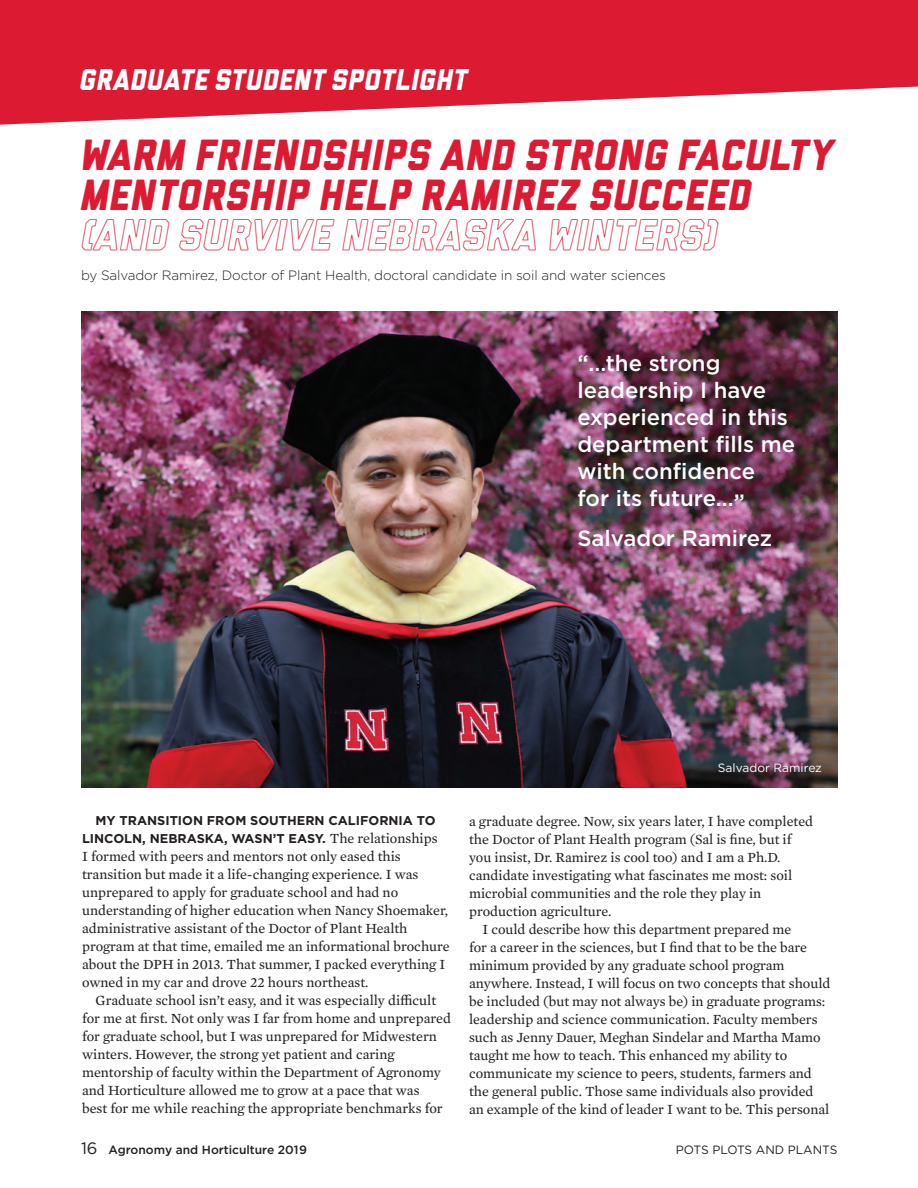
<style>
.page{position:relative;width:918px;height:1188px;background:#fff}
.page>*{position:absolute;margin:0;border:0;box-sizing:border-box;transform-origin:0 0}
.Headline{font:italic 800 43.5px/39.8px "Liberator";letter-spacing:.02em;color:#dc1a32}
.Headline_2{font:italic 800 30px "Liberator";letter-spacing:.02em;color:#fff}
.Name_Headers{font:500 22.2px/26.8px "Gotham";color:#fff}
.Body_Copy{font:14.25px/18px "Mercury Text G2";color:#231f20}
.Headline-2{font:300 13.5px "Gotham";letter-spacing:-.01em;color:#231f20}
.Body_Copy-2{font:700 12.75px/18px "Gotham";color:#231f20;text-align:right}
.t1{font:500 12px "Gotham";color:#231f20}
.t2{font:12px "Gotham";color:#231f20}
.Photo_cutlines{font:12px "Gotham";color:#fff}
.s1{font-family:"Liberator Outline"}
.s2{font-family:"Mercury Text G2";font-weight:400;font-size:14.25px}
.s3{font-weight:400;font-size:16.5px}
</style>
<div class="page">
<img style="left:82px;top:311px;width:755px;height:476px">
<svg style="left:0;top:0;width:918px;height:125px;fill:#dc1a32"></svg>
<p class="Headline_2" style="left:80px;top:64px;width:389px">GRADUATE STUDENT SPOTLIGHT</p>
<p class="Headline" style="left:81px;top:135px;width:754px">WARM FRIENDSHIPS AND STRONG FACULTY<br>MENTORSHIP HELP RAMIREZ SUCCEED <span class="s1">(AND SURVIVE NEBRASKA WINTERS)</span></p>
<p class="Headline-2" style="left:81px;top:266px;width:586px">by Salvador Ramirez, Doctor of Plant Health, doctoral candidate in soil and water sciences</p>
<p class="Name_Headers" style="left:577px;top:350px;width:219px">“...the strong leadership I have experienced in this department fills me with confidence<br>for its future...”</p>
<p class="Name_Headers" style="left:577px;top:524px;width:196px">Salvador Ramirez</p>
<p class="Body_Copy-2" style="left:82px;top:811px;width:357px">MY TRANSITION FROM SOUTHERN CALIFORNIA TO<br>LINCOLN, NEBRASKA, WASN’T EASY. <span class="s2">The relationships</span></p>
<p class="Body_Copy" style="left:82px;top:846px;width:369px">I formed with peers and mentors not only eased this transition but made it a life-changing experience. I was unprepared to apply for graduate school and had no understanding of higher education when Nancy Shoemaker, administrative assistant of the Doctor of Plant Health program at that time, emailed me an informational brochure about the DPH in 2013. That summer, I packed everything I owned in my car and drove 22 hours northeast.</p>
<p class="Body_Copy" style="left:82px;top:990px;width:371px;text-indent:13px">Graduate school isn’t easy, and it was especially difficult for me at first. Not only was I far from home and unprepared for graduate school, but I was unprepared for Midwestern winters. However, the strong yet patient and caring mentorship of faculty within the Department of Agronomy and Horticulture allowed me to grow at a pace that was<br>best for me while reaching the appropriate benchmarks for</p>
<p class="Photo_cutlines" style="left:718px;top:761px;width:106px">Salvador Ramirez</p>
<p class="Body_Copy" style="left:469px;top:811px;width:346px">a graduate degree. Now, six years later, I have completed the Doctor of Plant Health program (Sal is fine, but if you insist, Dr. Ramirez is cool too) and I am a Ph.D. candidate investigating what fascinates me most: soil microbial communities and the role they play in production agriculture.</p>
<p class="Body_Copy" style="left:469px;top:919px;width:363px;text-indent:13px">I could describe how this department prepared me<br>for a career in the sciences, but I find that to be the bare minimum provided by any graduate school program anywhere. Instead, I will focus on two concepts that should be included (but may not always be) in graduate programs: leadership and science communication. Faculty members such as Jenny Dauer, Meghan Sindelar and Martha Mamo taught me how to teach. This enhanced my ability to communicate my science to peers, students, farmers and the general public. Those same individuals also provided an example of the kind of leader I want to be. This personal</p>
<p class="t1" style="left:81px;top:1142px;width:228px"><span class="s3">16</span> Agronomy and Horticulture 2019</p>
<p class="t2" style="left:676px;top:1142px;width:163px">POTS PLOTS AND PLANTS</p>
</div>
